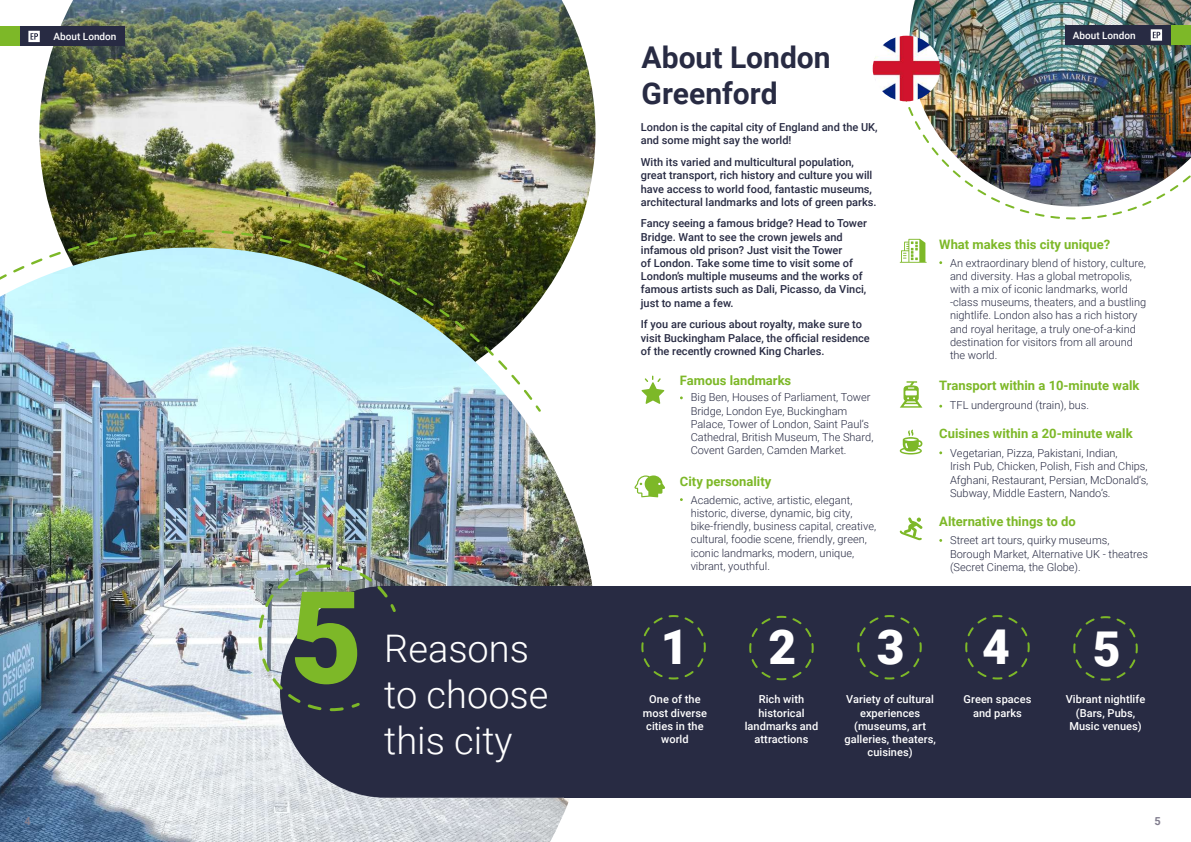
<style>
.page{position:relative;width:1191px;height:842px;background:#fff}
.page>*{position:absolute;margin:0;border:0;box-sizing:border-box;transform-origin:0 0}
.t1{font:900 48px "Roboto";color:#fff}
.t2{font:300 38px/45.6px "Roboto";color:#fff}
.t3{font:700 30px/36px "Roboto";color:#282b43}
.t4{font:700 13px "Roboto";color:#7db828}
.t5{font:300 11px/13.2px "Roboto";color:#282b43}
.t6{font:500 11px/13.2px "Roboto";color:#282b43}
.t7{font:500 11px/13.2px "Roboto";letter-spacing:.005em;color:#fff;text-align:center}
.t8{font:700 11px "Roboto";color:#827e8f}
.t9{font:500 10px "Roboto";color:#fff}
</style>
<div class="page">
<img style="left:902px;top:0;width:289px;height:219px">
<img style="left:39px;top:0;width:556px;height:247px">
<div style="left:1065px;top:25px;width:106px;height:20px;background:#282b43"></div>
<img style="left:1111px;top:18px;width:80px;height:199px">
<div style="left:3px;top:27px;width:122px;height:19px;background:#282b43"></div>
<div style="left:0;top:27px;width:19px;height:19px;background:#7db828"></div>
<svg style="left:28px;top:31px;width:12px;height:11px"></svg>
<img style="left:331px;top:247px;width:262px;height:595px">
<div style="left:564px;top:586px;width:627px;height:212px;background:#282b43"></div>
<svg style="left:899px;top:239px;width:27px;height:24px"></svg>
<svg style="left:634px;top:475px;width:31px;height:22px"></svg>
<svg style="left:641px;top:376px;width:23px;height:28px"></svg>
<svg style="left:900px;top:381px;width:22px;height:27px"></svg>
<svg style="left:899px;top:429px;width:23px;height:25px"></svg>
<svg style="left:899px;top:517px;width:23px;height:23px"></svg>
<div style="left:543px;top:586px;width:21px;height:212px;background:#282b43"></div>
<svg style="left:641px;top:615px;width:65px;height:65px"></svg>
<svg style="left:749px;top:615px;width:65px;height:66px"></svg>
<svg style="left:857px;top:615px;width:65px;height:65px"></svg>
<svg style="left:965px;top:615px;width:65px;height:65px"></svg>
<svg style="left:1073px;top:616px;width:65px;height:65px"></svg>
<img style="left:39px;top:182px;width:292px;height:71px">
<img style="left:0;top:253px;width:543px;height:589px">
<img style="left:872px;top:36px;width:68px;height:65px">
<p class="t9" style="left:54px;top:29px;width:64px">About London</p>
<p class="t8" style="left:24px;top:813px;width:8px">4</p>
<h2 class="t2" style="left:384px;top:625px;width:166px">Reasons to choose this city</h2>
<h3 class="t3" style="left:641px;top:38px;width:191px">About London<br>Greenford</h3>
<p class="t6" style="left:641px;top:120px;width:238px">London is the capital city of England and the UK, and some might say the world!</p>
<p class="t6" style="left:641px;top:155px;width:237px">With its varied and multicultural population, great transport, rich history and culture you will have access to world food, fantastic museums, architectural landmarks and lots of green parks.</p>
<p class="t6" style="left:641px;top:217px;width:227px">Fancy seeing a famous bridge? Head to Tower Bridge. Want to see the crown jewels and infamous old prison? Just visit the Tower<br>of London. Take some time to visit some of London’s multiple museums and the works of famous artists such as Dali, Picasso, da Vinci, just to name a few.</p>
<p class="t6" style="left:641px;top:317px;width:230px">If you are curious about royalty, make sure to visit Buckingham Palace, the official residence of the recently crowned King Charles.</p>
<p class="t4" style="left:680px;top:372px;width:113px">Famous landmarks</p>
<p class="t5" style="left:690px;top:390px;width:184px">Big Ben, Houses of Parliament, Tower Bridge, London Eye, Buckingham Palace, Tower of London, Saint Paul’s Cathedral, British Museum, The Shard, Covent Garden, Camden Market.</p>
<p class="t4" style="left:680px;top:472px;width:93px">City personality</p>
<p class="t5" style="left:690px;top:493px;width:187px">Academic, active, artistic, elegant, historic, diverse, dynamic, big city, bike-friendly, business capital, creative, cultural, foodie scene, friendly, green, iconic landmarks, modern, unique, vibrant, youthful.</p>
<p class="t9" style="left:1072px;top:28px;width:64px">About London</p>
<p class="t4" style="left:939px;top:235px;width:172px">What makes this city unique?</p>
<p class="t5" style="left:950px;top:256px;width:198px">An extraordinary blend of history, culture, and diversity. Has a global metropolis, with a mix of iconic landmarks, world -class museums, theaters, and a bustling nightlife. London also has a rich history and royal heritage, a truly one-of-a-kind destination for visitors from all around the world.</p>
<p class="t4" style="left:939px;top:376px;width:202px">Transport within a 10-minute walk</p>
<p class="t5" style="left:950px;top:398px;width:141px">TFL underground (train), bus.</p>
<p class="t4" style="left:939px;top:424px;width:195px">Cuisines within a 20-minute walk</p>
<p class="t5" style="left:950px;top:446px;width:200px">Vegetarian, Pizza, Pakistani, Indian,<br>Irish Pub, Chicken, Polish, Fish and Chips, Afghani, Restaurant, Persian, McDonald’s, Subway, Middle Eastern, Nando’s.</p>
<p class="t4" style="left:939px;top:512px;width:138px">Alternative things to do</p>
<p class="t5" style="left:950px;top:533px;width:200px">Street art tours, quirky museums,<br>Borough Market, Alternative UK - theatres (Secret Cinema, the Globe).</p>
<h1 class="t1" style="left:661px;top:613px;width:29px">1</h1>
<h1 class="t1" style="left:768px;top:613px;width:29px">2</h1>
<h1 class="t1" style="left:877px;top:613px;width:29px">3</h1>
<h1 class="t1" style="left:982px;top:613px;width:29px">4</h1>
<h1 class="t1" style="left:1092px;top:615px;width:29px">5</h1>
<p class="t7" style="left:642px;top:692px;width:66px">One of the most diverse cities in the world</p>
<p class="t7" style="left:744px;top:692px;width:75px">Rich with historical landmarks and attractions</p>
<p class="t7" style="left:844px;top:692px;width:93px">Variety of cultural experiences (museums, art galleries, theaters, cuisines)</p>
<p class="t7" style="left:963px;top:692px;width:69px">Green spaces and parks</p>
<p class="t7" style="left:1065px;top:692px;width:81px">Vibrant nightlife (Bars, Pubs,<br>Music venues)</p>
<p class="t8" style="left:1154px;top:813px;width:8px">5</p>
</div>
